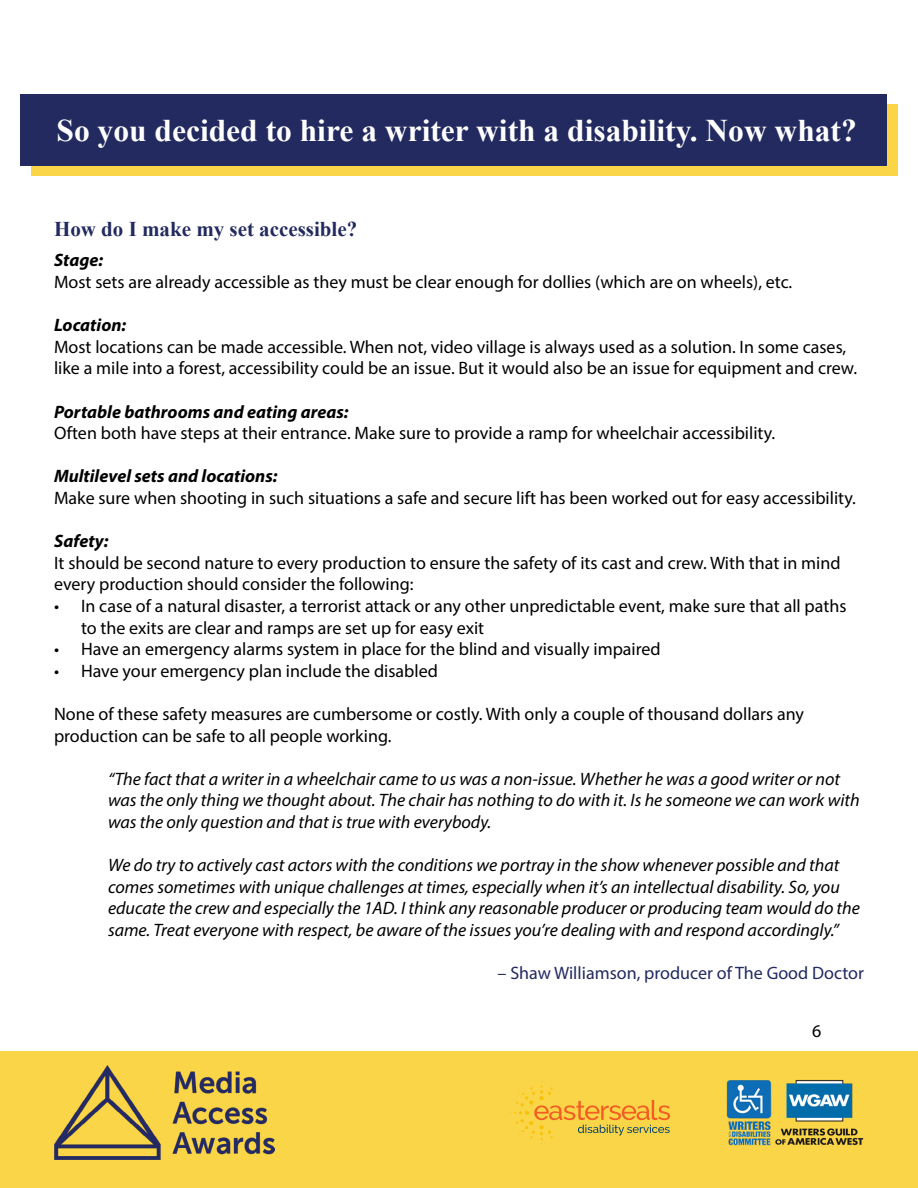
<style>
.page{position:relative;width:918px;height:1188px;background:#fff}
.page>*{position:absolute;margin:0;border:0;box-sizing:border-box;transform-origin:0 0}
.t1{font:700 31.5px "Times New Roman";color:#fff}
.t2{font:700 21px "Times New Roman";color:#222a5f}
.t3{font:18px/21.6px "Myriad Pro";color:#000}
.t4{font:italic 18px/21.6px "Myriad Pro";color:#000}
.t5{font:italic 700 18px "Myriad Pro";color:#000}
.t6{font:18px "Myriad Pro";color:#222a5f}
</style>
<div class="page">
<div style="left:31px;top:104px;width:866px;height:72px;background:#fbd548"></div>
<div style="left:21px;top:94px;width:866px;height:72px;background:#222a5f"></div>
<div style="left:0;top:1052px;width:918px;height:136px;background:#fbd548"></div>
<img style="left:54px;top:1066px;width:221px;height:94px">
<svg style="left:510px;top:1082px;width:160px;height:62px"></svg>
<img style="left:727px;top:1080px;width:137px;height:66px">
<h1 class="t1" style="left:57px;top:109px;width:802px">So you decided to hire a writer with a disability. Now what?</h1>
<p class="t2" style="left:54px;top:214px;width:305px">How do I make my set accessible?</p>
<p class="t5" style="left:54px;top:249px;width:51px">Stage:</p>
<p class="t3" style="left:54px;top:271px;width:740px">Most sets are already accessible as they must be clear enough for dollies (which are on wheels), etc.</p>
<p class="t5" style="left:54px;top:313px;width:74px">Location:</p>
<p class="t3" style="left:54px;top:336px;width:805px">Most locations can be made accessible. When not, video village is always used as a solution. In some cases, like a mile into a forest, accessibility could be an issue. But it would also be an issue for equipment and crew.</p>
<p class="t5" style="left:54px;top:400px;width:296px">Portable bathrooms and eating areas:</p>
<p class="t3" style="left:54px;top:422px;width:723px">Often both have steps at their entrance. Make sure to provide a ramp for wheelchair accessibility.</p>
<p class="t5" style="left:54px;top:465px;width:225px">Multilevel sets and locations:</p>
<p class="t3" style="left:54px;top:487px;width:803px">Make sure when shooting in such situations a safe and secure lift has been worked out for easy accessibility.</p>
<p class="t5" style="left:54px;top:529px;width:56px">Safety:</p>
<p class="t3" style="left:54px;top:552px;width:788px">It should be second nature to every production to ensure the safety of its cast and crew. With that in mind every production should consider the following:</p>
<p class="t3" style="left:81px;top:595px;width:767px;text-indent:-27px">• In case of a natural disaster, a terrorist attack or any other unpredictable event, make sure that all paths to the exits are clear and ramps are set up for easy exit</p>
<p class="t3" style="left:54px;top:638px;width:608px">• Have an emergency alarms system in place for the blind and visually impaired</p>
<p class="t3" style="left:54px;top:660px;width:385px">• Have your emergency plan include the disabled</p>
<p class="t3" style="left:54px;top:703px;width:752px">None of these safety measures are cumbersome or costly. With only a couple of thousand dollars any production can be safe to all people working.</p>
<p class="t4" style="left:108px;top:768px;width:753px">“The fact that a writer in a wheelchair came to us was a non-issue. Whether he was a good writer or not was the only thing we thought about. The chair has nothing to do with it. Is he someone we can work with was the only question and that is true with everybody.</p>
<p class="t4" style="left:108px;top:854px;width:754px">We do try to actively cast actors with the conditions we portray in the show whenever possible and that comes sometimes with unique challenges at times, especially when it’s an intellectual disability. So, you educate the crew and especially the 1AD. I think any reasonable producer or producing team would do the same. Treat everyone with respect, be aware of the issues you’re dealing with and respond accordingly.”</p>
<p class="t6" style="left:498px;top:962px;width:368px">– Shaw Williamson, producer of The Good Doctor</p>
<p class="t3" style="left:812px;top:1020px;width:11px">6</p>
</div>
